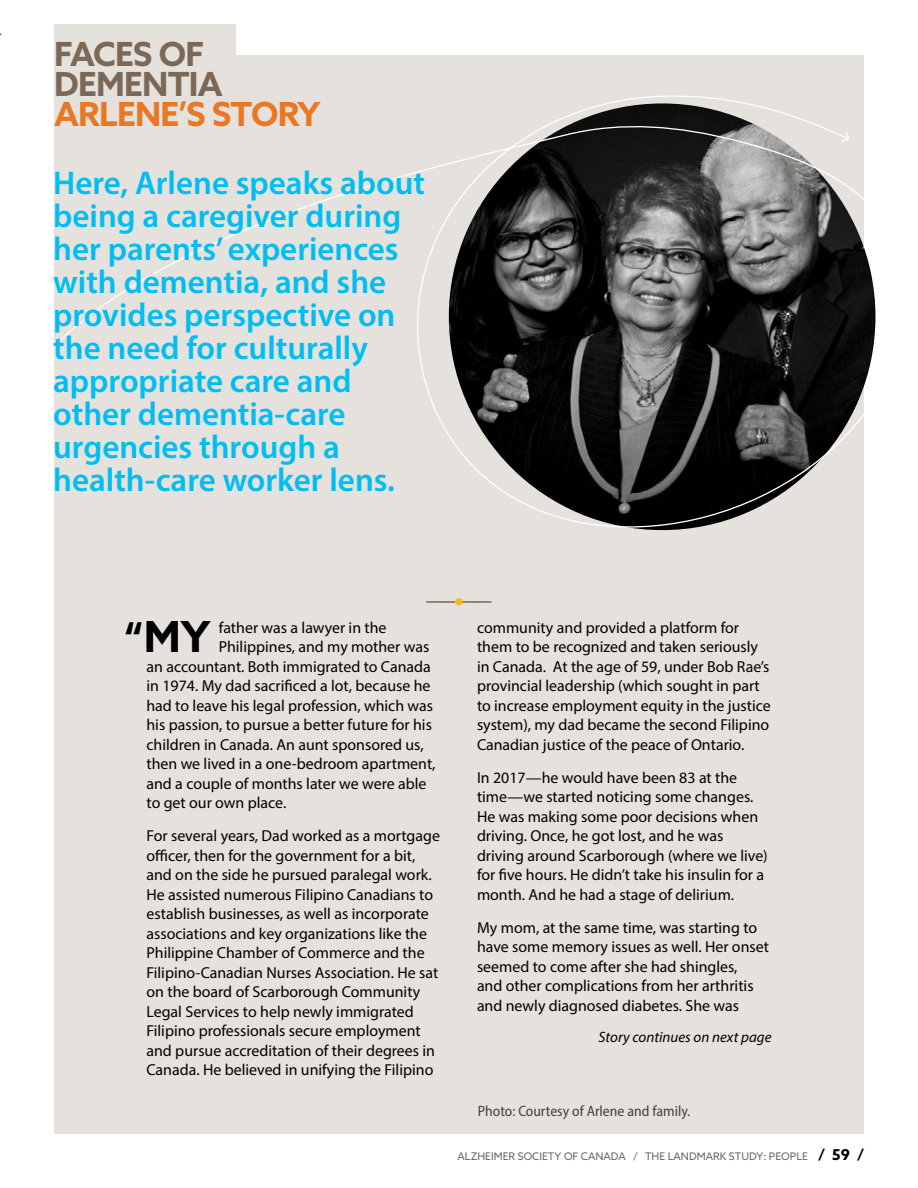
<style>
.page{position:relative;width:918px;height:1188px;background:#fff}
.page>*{position:absolute;margin:0;border:0;box-sizing:border-box;transform-origin:0 0}
.p_drop_cap_body{font:700 42.9px "Azo Sans";color:#000}
.h_profile_heading{font:700 33.3px/30px "Azo Sans";letter-spacing:-.02em;color:#7b6856}
.h_profile_main_head{font:600 33px/33px "Myriad Pro";color:#00bdf2}
.p_body{font:15.9px/19.5px "Myriad Pro";color:#000}
.p_drop_cap_body-2{font:15.9px "Myriad Pro";color:#000}
.p_section-separater{font:700 15.9px "Myriad Pro";color:#7b6856}
.p_caption{font:semi-condensed 15px "Myriad Pro";color:#414042}
.p_body-2{font:italic 15px "Myriad Pro";color:#000}
.t1{font:10.5px "Azo Sans";color:#636466}
.s1{color:#e97724}
.s2{font-size:27.9px;color:#f8ba17}
.s3{font-weight:700;font-size:15px;color:#000}
</style>
<div class="page">
<div style="left:54px;top:56px;width:810px;height:1078px;background:#e5e1dd"></div>
<div style="left:54px;top:24px;width:182px;height:63px;background:#e5e1dd"></div>
<svg style="left:54px;top:95px;width:822px;height:436px"></svg>
<svg style="left:840px;top:130px;width:10px;height:13px"></svg>
<p class="h_profile_heading" style="left:54px;top:38px;width:268px">FACES OF<br>DEMENTIA<br><span class="s1">ARLENE’S STORY</span></p>
<p class="h_profile_main_head" style="left:53px;top:166px;width:373px">Here, Arlene speaks about being a caregiver during her parents’ experiences with dementia, and she provides perspective on the need for culturally appropriate care and other dementia-care urgencies through a health-care worker lens.</p>
<p class="p_section-separater" style="left:426px;top:590px;width:68px">——<span class="s2">•</span>——</p>
<p class="p_drop_cap_body" style="left:124px;top:609px;width:88px">“MY</p>
<p class="p_drop_cap_body-2" style="left:219px;top:618px;width:169px">father was a lawyer in the</p>
<p class="p_drop_cap_body-2" style="left:219px;top:637px;width:212px">Philippines, and my mother was</p>
<p class="p_drop_cap_body-2" style="left:147px;top:657px;width:286px">an accountant. Both immigrated to Canada</p>
<p class="p_drop_cap_body-2" style="left:147px;top:676px;width:286px">in 1974. My dad sacrificed a lot, because he</p>
<p class="p_drop_cap_body-2" style="left:147px;top:696px;width:288px">had to leave his legal profession, which was</p>
<p class="p_drop_cap_body-2" style="left:147px;top:715px;width:287px">his passion, to pursue a better future for his</p>
<p class="p_drop_cap_body-2" style="left:147px;top:735px;width:279px">children in Canada. An aunt sponsored us,</p>
<p class="p_drop_cap_body-2" style="left:147px;top:754px;width:291px">then we lived in a one-bedroom apartment,</p>
<p class="p_drop_cap_body-2" style="left:147px;top:774px;width:282px">and a couple of months later we were able</p>
<p class="p_drop_cap_body-2" style="left:147px;top:793px;width:141px">to get our own place.</p>
<p class="p_body" style="left:147px;top:826px;width:295px">For several years, Dad worked as a mortgage officer, then for the government for a bit, and on the side he pursued paralegal work.<br>He assisted numerous Filipino Canadians to establish businesses, as well as incorporate associations and key organizations like the Philippine Chamber of Commerce and the Filipino-Canadian Nurses Association. He sat on the board of Scarborough Community Legal Services to help newly immigrated Filipino professionals secure employment and pursue accreditation of their degrees in Canada. He believed in unifying the Filipino</p>
<p class="p_body" style="left:477px;top:618px;width:295px">community and provided a platform for them to be recognized and taken seriously in Canada. At the age of 59, under Bob Rae’s provincial leadership (which sought in part to increase employment equity in the justice system), my dad became the second Filipino Canadian justice of the peace of Ontario.</p>
<p class="p_body" style="left:477px;top:768px;width:292px">In 2017—he would have been 83 at the time—we started noticing some changes.<br>He was making some poor decisions when driving. Once, he got lost, and he was driving around Scarborough (where we live) for five hours. He didn’t take his insulin for a month. And he had a stage of delirium.</p>
<p class="p_body" style="left:477px;top:918px;width:294px">My mom, at the same time, was starting to have some memory issues as well. Her onset seemed to come after she had shingles,<br>and other complications from her arthritis and newly diagnosed diabetes. She was</p>
<p class="p_body-2" style="left:599px;top:1028px;width:174px">Story continues on next page</p>
<p class="p_caption" style="left:478px;top:1102px;width:214px">Photo: Courtesy of Arlene and family.</p>
<p class="t1" style="left:458px;top:1149px;width:408px">ALZHEIMER SOCIETY OF CANADA / THE LANDMARK STUDY: PEOPLE <span class="s3">/ 59 /</span></p>
</div>
